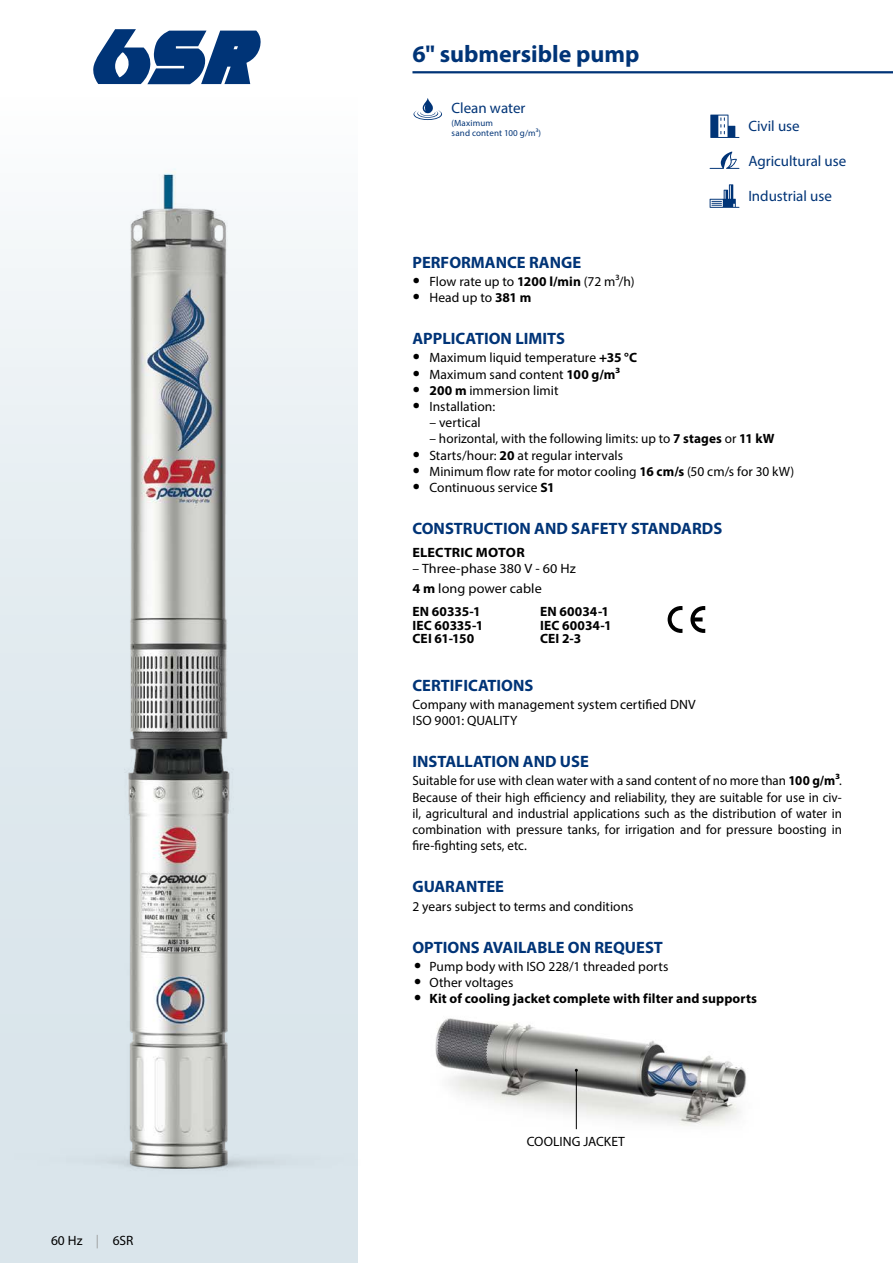
<style>
.page{position:relative;width:893px;height:1263px;background:#fff}
.page>*{position:absolute;margin:0;border:0;box-sizing:border-box;transform-origin:0 0}
.t1{font:700 24px "Myriad Pro";color:#003477}
.t2{font:700 16.5px "Myriad Pro";color:#003477}
.t3{font:15px "Myriad Pro";color:#003477}
.t4{font:13.5px/20.4px "Myriad Pro";letter-spacing:.005em;color:#000}
.t5{font:13.5px/16.2px "Myriad Pro";letter-spacing:.005em;color:#000;text-align:justify;scale:.96 1}
.t6{font:700 13.5px/13.5px "Myriad Pro";letter-spacing:.01em;color:#000}
.t7{font:700 13.5px "Myriad Pro";letter-spacing:.01em;color:#000;scale:1.05 1}
.t8{font:9px/10.5px "Myriad Pro";letter-spacing:.015em;color:#003477}
.s1{color:#9c9e9f}
.s2{font-weight:700;font-size:21px}
.s3{font-weight:700}
.s4{font-size:21px}
</style>
<div class="page">
<div style="left:0;top:72px;width:357px;height:1191px;background:linear-gradient(to bottom,#f7fafb,#d3e0e7)"></div>
<hr style="left:412px;top:71px;width:481px;height:2px;background:#003477">
<img style="left:435px;top:1018px;width:311px;height:112px">
<img style="left:4px;top:158px;width:354px;height:1088px">
<img style="left:128px;top:175px;width:101px;height:993px">
<hr style="left:576px;top:1070px;width:1px;height:59px;background:#000">
<svg style="left:93px;top:29px;width:168px;height:55px"></svg>
<svg style="left:710px;top:184px;width:29px;height:24px"></svg>
<svg style="left:710px;top:115px;width:29px;height:23px"></svg>
<svg style="left:710px;top:152px;width:29px;height:17px"></svg>
<svg style="left:413px;top:98px;width:29px;height:22px"></svg>
<svg style="left:690px;top:606px;width:15px;height:27px"></svg>
<svg style="left:668px;top:606px;width:14px;height:27px"></svg>
<div style="left:47px;top:1227px;width:41px;height:25px;background:#dae5eb"></div>
<div style="left:51px;top:1226px;width:268px;height:27px;background:#dae5eb"></div>
<p class="t4" style="left:51px;top:1230px;width:84px">60 Hz <span class="s1">|</span> 6SR</p>
<h1 class="t1" style="left:412px;top:38px;width:228px">6" submersible pump</h1>
<p class="t3" style="left:452px;top:99px;width:75px">Clean water</p>
<p class="t8" style="left:452px;top:118px;width:91px">(Maximum<br>sand content 100 g/m³)</p>
<p class="t3" style="left:748px;top:117px;width:53px">Civil use</p>
<p class="t3" style="left:748px;top:152px;width:100px">Agricultural use</p>
<p class="t3" style="left:748px;top:187px;width:85px">Industrial use</p>
<p class="t2" style="left:412px;top:251px;width:170px">PERFORMANCE RANGE</p>
<p class="t4" style="left:413px;top:271px;width:223px"><span class="s2">•</span> Flow rate up to <span class="s3">1200 l/min</span> (72 m³/h)</p>
<p class="t4" style="left:413px;top:287px;width:120px"><span class="s2">•</span> Head up to <span class="s3">381 m</span></p>
<p class="t2" style="left:412px;top:328px;width:154px">APPLICATION LIMITS</p>
<p class="t4" style="left:413px;top:347px;width:226px"><span class="s2">•</span> Maximum liquid temperature <span class="s3">+35 °C</span></p>
<p class="t4" style="left:413px;top:364px;width:209px"><span class="s2">•</span> Maximum sand content <span class="s3">100 g/m³</span></p>
<p class="t4" style="left:413px;top:380px;width:147px"><span class="s2">•</span> <span class="s3">200 m</span> immersion limit</p>
<p class="t4" style="left:413px;top:396px;width:84px"><span class="s2">•</span> Installation:</p>
<p class="t4" style="left:429px;top:412px;width:53px">– vertical</p>
<p class="t4" style="left:429px;top:428px;width:347px">– horizontal, with the following limits: up to <span class="s3">7 stages</span> or <span class="s3">11 kW</span></p>
<p class="t4" style="left:413px;top:445px;width:212px"><span class="s2">•</span> Starts/hour: <span class="s3">20</span> at regular intervals</p>
<p class="t4" style="left:413px;top:461px;width:383px"><span class="s2">•</span> Minimum flow rate for motor cooling <span class="s3">16 cm/s</span> (50 cm/s for 30 kW)</p>
<p class="t4" style="left:413px;top:477px;width:143px"><span class="s2">•</span> Continuous service <span class="s3">S1</span></p>
<p class="t2" style="left:412px;top:518px;width:311px">CONSTRUCTION AND SAFETY STANDARDS</p>
<p class="t7" style="left:412px;top:543px;width:108px">ELECTRIC MOTOR</p>
<p class="t4" style="left:412px;top:558px;width:165px">– Three-phase 380 V - 60 Hz<br><span class="s3">4 m</span> long power cable</p>
<p class="t6" style="left:412px;top:604px;width:72px">EN 60335-1<br>IEC 60335-1<br>CEI 61-150</p>
<p class="t6" style="left:540px;top:604px;width:73px">EN 60034-1<br>IEC 60034-1<br>CEI 2-3</p>
<p class="t2" style="left:412px;top:674px;width:122px">CERTIFICATIONS</p>
<p class="t4" style="left:412px;top:696px;width:285px;line-height:16.2px">Company with management system certified DNV<br>ISO 9001: QUALITY</p>
<p class="t2" style="left:412px;top:751px;width:178px">INSTALLATION AND USE</p>
<p class="t5" style="left:412px;top:773px;width:449px">Suitable for use with clean water with a sand content of no more than <span class="s3">100 g/m3</span>.<br>Because of their high efficiency and reliability, they are suitable for use in civ&shy;il, agricultural and industrial applications such as the distribution of water in combination with pressure tanks, for irrigation and for pressure boosting in fire-fighting sets, etc.</p>
<p class="t2" style="left:412px;top:876px;width:93px">GUARANTEE</p>
<p class="t4" style="left:412px;top:896px;width:223px">2 years subject to terms and conditions</p>
<p class="t2" style="left:412px;top:936px;width:252px">OPTIONS AVAILABLE ON REQUEST</p>
<p class="t4" style="left:414px;top:956px;width:256px"><span class="s2">•</span> Pump body with ISO 228/1 threaded ports</p>
<p class="t4" style="left:414px;top:972px;width:101px"><span class="s2">•</span> Other voltages</p>
<p class="t6" style="left:414px;top:991px;width:344px"><span class="s4">•</span> Kit of cooling jacket complete with filter and supports</p>
<p class="t4" style="left:527px;top:1130px;width:100px">COOLING JACKET</p>
</div>
